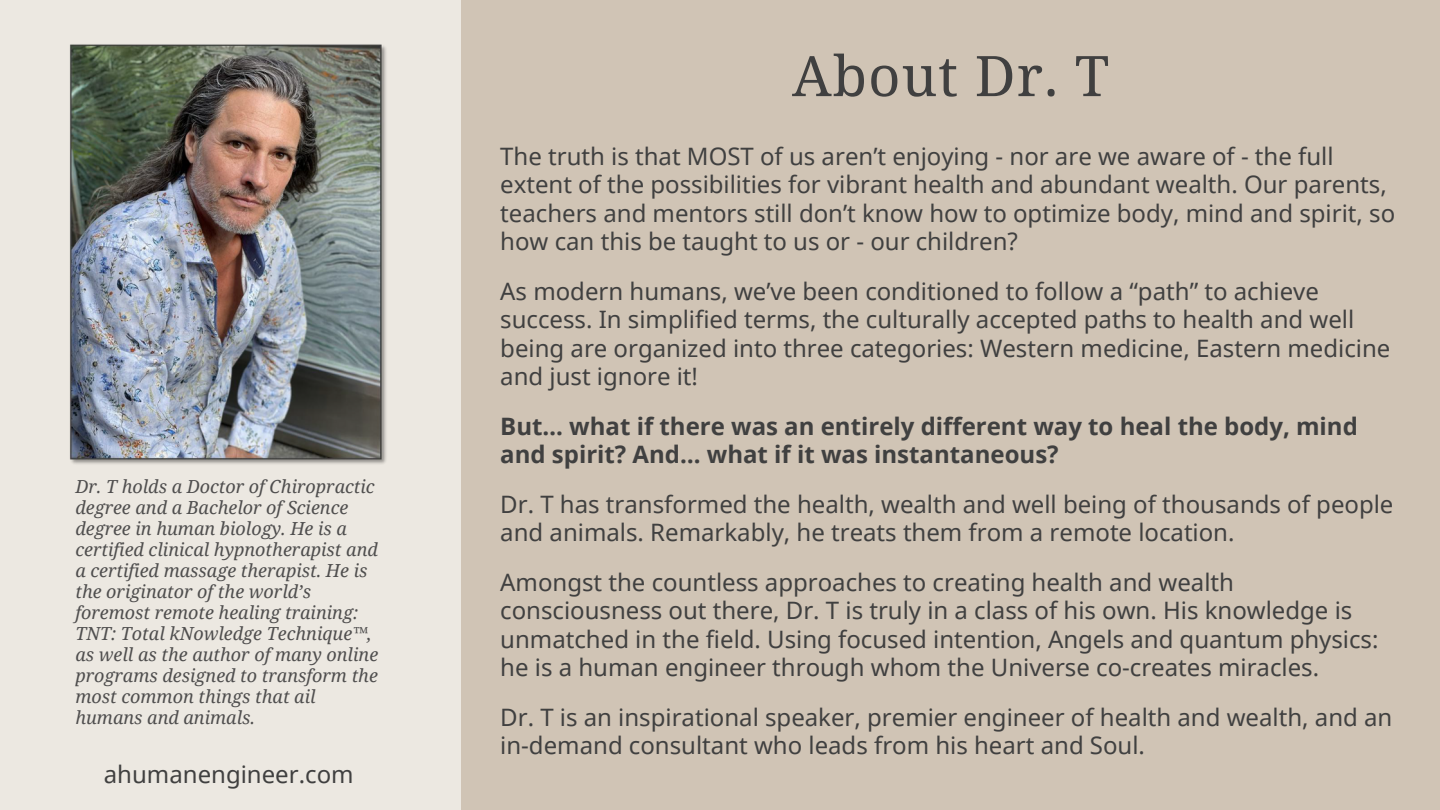
<style>
.page{position:relative;width:1440px;height:810px;background:#ece8e1}
.page>*{position:absolute;margin:0;border:0;box-sizing:border-box;transform-origin:0 0}
.t1{font:56px "Noto Serif";letter-spacing:.02em;color:#404040}
.t2{font:24px/28.5px "Noto Sans";color:#404040}
.t3{font:700 24px/28.5px "Noto Sans";color:#404040}
.t4{font:italic 18px/21px "Noto Serif";color:#4f4e4e}
</style>
<div class="page">
<div style="left:461px;top:0;width:979px;height:810px;background:#d0c4b5"></div>
<img style="left:70px;top:44px;width:316px;height:420px">
<p class="t4" style="left:75px;top:476px;width:304px">Dr. T holds a Doctor of Chiropractic degree and a Bachelor of Science degree in human biology. He is a certified clinical hypnotherapist and a certified massage therapist. He is the originator of the world’s foremost remote healing training:<br>TNT: Total kNowledge Technique™, as well as the author of many online programs designed to transform the most common things that ail humans and animals.</p>
<p class="t2" style="left:104px;top:759px;width:251px">ahumanengineer.com</p>
<p class="t1" style="left:792px;top:36px;width:319px">About Dr. T</p>
<p class="t2" style="left:500px;top:141px;width:896px">The truth is that MOST of us aren’t enjoying - nor are we aware of - the full extent of the possibilities for vibrant health and abundant wealth. Our parents, teachers and mentors still don’t know how to optimize body, mind and spirit, so how can this be taught to us or - our children?</p>
<p class="t2" style="left:500px;top:276px;width:892px">As modern humans, we’ve been conditioned to follow a “path” to achieve success. In simplified terms, the culturally accepted paths to health and well being are organized into three categories: Western medicine, Eastern medicine and just ignore it!</p>
<p class="t3" style="left:500px;top:411px;width:859px">But… what if there was an entirely different way to heal the body, mind and spirit? And… what if it was instantaneous?</p>
<p class="t2" style="left:500px;top:489px;width:895px">Dr. T has transformed the health, wealth and well being of thousands of people and animals. Remarkably, he treats them from a remote location.</p>
<p class="t2" style="left:500px;top:567px;width:880px">Amongst the countless approaches to creating health and wealth consciousness out there, Dr. T is truly in a class of his own. His knowledge is unmatched in the field. Using focused intention, Angels and quantum physics: he is a human engineer through whom the Universe co-creates miracles.</p>
<p class="t2" style="left:500px;top:702px;width:894px">Dr. T is an inspirational speaker, premier engineer of health and wealth, and an in-demand consultant who leads from his heart and Soul.</p>
</div>
